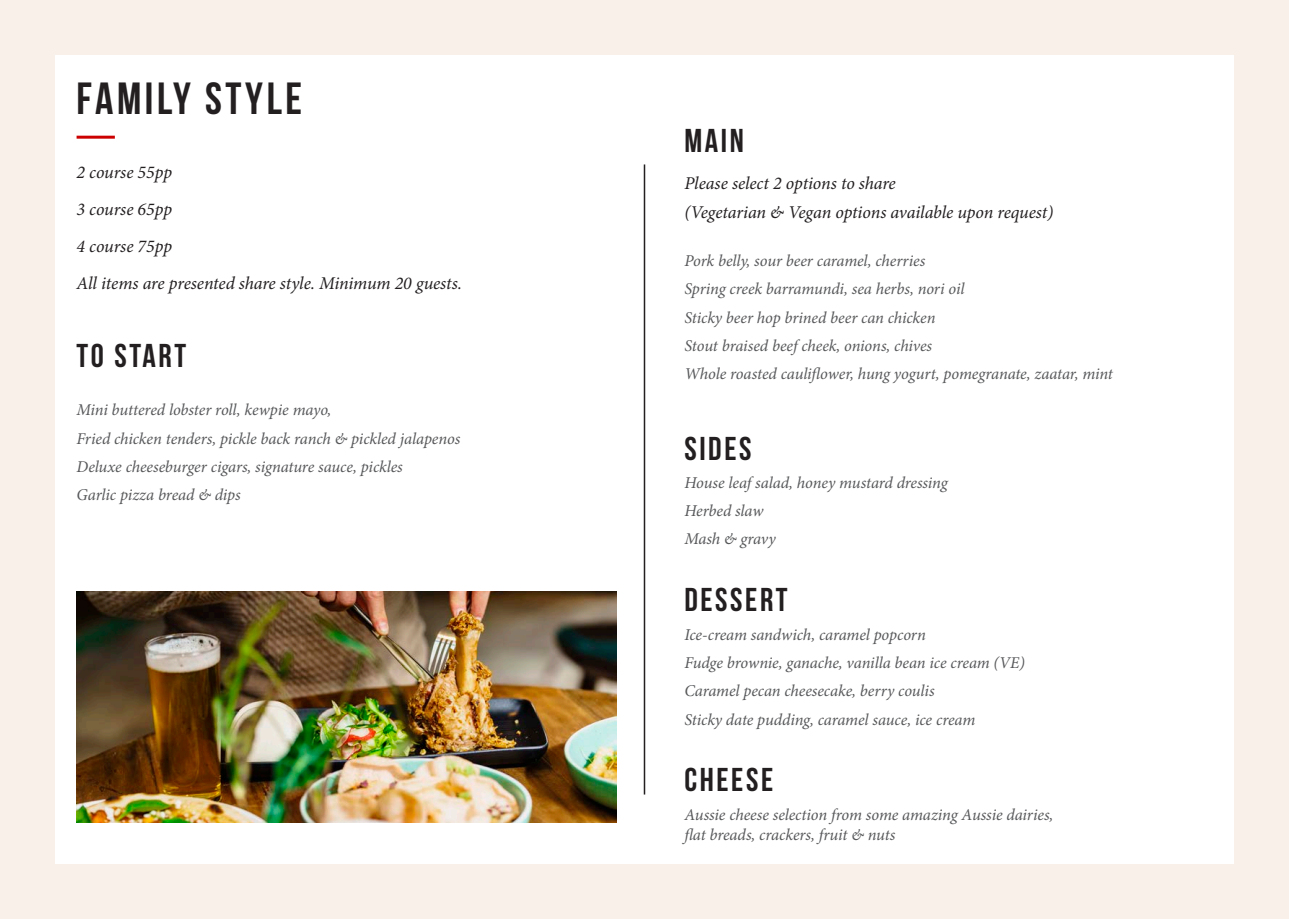
<style>
.page{position:relative;width:1289px;height:919px;background:#fff}
.page>*{position:absolute;margin:0;border:0;box-sizing:border-box;transform-origin:0 0}
.t1{font:700 45px "Bebas Neue";letter-spacing:.08em;color:#231f20}
.Sub_header{font:700 33px "Bebas Neue";letter-spacing:.08em;color:#231f20}
.Beer_Description{font:700 33px "Bebas Neue";letter-spacing:.08em;color:#231f20}
.Beer_Description-2{font:italic 18px/28.5px "Minion Pro";letter-spacing:-.01em;color:#231f20}
.Beer_Description-3{font:italic 16.5px/19.8px "Minion Pro";letter-spacing:-.005em;color:#57585a}
</style>
<div class="page">
<div style="left:0;top:0;width:1288px;height:918px;background:#f9f0e9"></div>
<div style="left:55px;top:55px;width:1178px;height:808px;background:#fff"></div>
<hr style="left:77px;top:136px;width:38px;height:3px;background:#c00">
<hr style="left:643px;top:164px;width:2px;height:630px;background:#231f20">
<img style="left:77px;top:591px;width:540px;height:231px">
<p class="t1" style="left:77px;top:74px;width:227px">FAMILY STYLE</p>
<p class="Beer_Description-2" style="left:77px;top:157px;width:97px">2 course 55pp</p>
<p class="Beer_Description-2" style="left:77px;top:194px;width:97px">3 course 65pp</p>
<p class="Beer_Description-2" style="left:77px;top:231px;width:97px">4 course 75pp</p>
<p class="Beer_Description-2" style="left:77px;top:268px;width:387px">All items are presented share style. Minimum 20 guests.</p>
<p class="Beer_Description" style="left:77px;top:337px;width:111px">TO START</p>
<p class="Beer_Description-3" style="left:77px;top:400px;width:256px">Mini buttered lobster roll, kewpie mayo,</p>
<p class="Beer_Description-3" style="left:77px;top:428px;width:385px">Fried chicken tenders, pickle back ranch &amp; pickled jalapenos</p>
<p class="Beer_Description-3" style="left:77px;top:456px;width:328px">Deluxe cheeseburger cigars, signature sauce, pickles</p>
<p class="Beer_Description-3" style="left:77px;top:485px;width:166px">Garlic pizza bread &amp; dips</p>
<p class="Sub_header" style="left:684px;top:123px;width:61px">MAIN</p>
<p class="Beer_Description-2" style="left:684px;top:169px;width:370px">Please select 2 options to share<br>(Vegetarian &amp; Vegan options available upon request)</p>
<p class="Beer_Description-3" style="left:684px;top:251px;width:242px">Pork belly, sour beer caramel, cherries</p>
<p class="Beer_Description-3" style="left:684px;top:279px;width:282px">Spring creek barramundi, sea herbs, nori oil</p>
<p class="Beer_Description-3" style="left:684px;top:307px;width:253px">Sticky beer hop brined beer can chicken</p>
<p class="Beer_Description-3" style="left:684px;top:336px;width:249px">Stout braised beef cheek, onions, chives</p>
<p class="Beer_Description-3" style="left:684px;top:364px;width:430px">Whole roasted cauliflower, hung yogurt, pomegranate, zaatar, mint</p>
<p class="Sub_header" style="left:684px;top:430px;width:69px">SIDES</p>
<p class="Beer_Description-3" style="left:684px;top:472px;width:265px">House leaf salad, honey mustard dressing</p>
<p class="Beer_Description-3" style="left:684px;top:501px;width:80px">Herbed slaw</p>
<p class="Beer_Description-3" style="left:684px;top:529px;width:93px">Mash &amp; gravy</p>
<p class="Sub_header" style="left:684px;top:581px;width:105px">DESSERT</p>
<p class="Beer_Description-3" style="left:684px;top:624px;width:243px">Ice-cream sandwich, caramel popcorn</p>
<p class="Beer_Description-3" style="left:684px;top:652px;width:342px">Fudge brownie, ganache, vanilla bean ice cream (VE)</p>
<p class="Beer_Description-3" style="left:684px;top:681px;width:252px">Caramel pecan cheesecake, berry coulis</p>
<p class="Beer_Description-3" style="left:684px;top:709px;width:292px">Sticky date pudding, caramel sauce, ice cream</p>
<p class="Sub_header" style="left:684px;top:762px;width:90px">CHEESE</p>
<p class="Beer_Description-3" style="left:684px;top:804px;width:370px">Aussie cheese selection from some amazing Aussie dairies, flat breads, crackers, fruit &amp; nuts</p>
</div>
